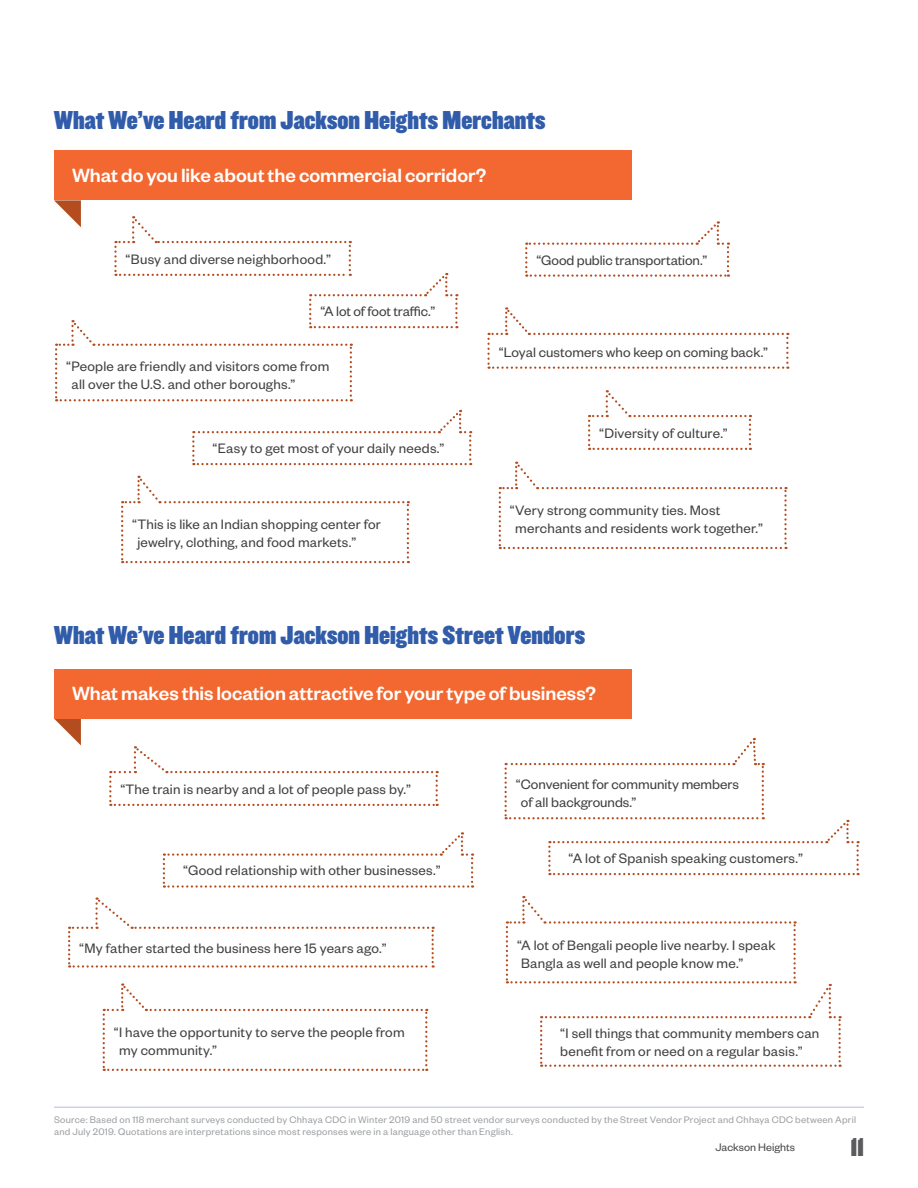
<style>
.page{position:relative;width:918px;height:1188px;background:#fff}
.page>*{position:absolute;margin:0;border:0;box-sizing:border-box;transform-origin:0 0}
.t1{font:27px "Knockout HTF90 Ultmt Welterwt";letter-spacing:.005em;color:#315caa}
.t2{font:27px "Knockout HTF90 Ultmt Welterwt";color:#5b5b5e}
.Question_Box{font:500 21px "Founders Grotesk";color:#fff}
.t3{font:15px/18px "Founders Grotesk";letter-spacing:.015em;color:#413f41}
.t4{font:15px "Founders Grotesk";letter-spacing:-.005em;color:#413f41}
.t5{font:15px "Founders Grotesk";letter-spacing:-.01em;color:#413f41}
.t6{font:12px "Founders Grotesk";color:#464748}
.BList___10_5_Alterna{font:10.5px/12px "Founders Grotesk";letter-spacing:.025em;color:#9d9fa2}
</style>
<div class="page">
<svg style="left:487px;top:307px;width:302px;height:62px"></svg>
<svg style="left:588px;top:390px;width:163px;height:60px"></svg>
<svg style="left:54px;top:200px;width:404px;height:201px"></svg>
<div style="left:54px;top:150px;width:577px;height:50px;background:#f26830"></div>
<svg style="left:525px;top:221px;width:204px;height:56px"></svg>
<svg style="left:192px;top:410px;width:279px;height:55px"></svg>
<svg style="left:499px;top:461px;width:288px;height:88px"></svg>
<svg style="left:121px;top:475px;width:288px;height:88px"></svg>
<svg style="left:505px;top:738px;width:354px;height:137px"></svg>
<svg style="left:54px;top:719px;width:27px;height:26px"></svg>
<div style="left:54px;top:669px;width:577px;height:50px;background:#f26830"></div>
<hr style="left:54px;top:1107px;width:810px;height:1px;background:#b7bdde">
<svg style="left:109px;top:746px;width:329px;height:60px"></svg>
<svg style="left:68px;top:897px;width:366px;height:71px"></svg>
<svg style="left:103px;top:983px;width:324px;height:88px"></svg>
<svg style="left:506px;top:896px;width:335px;height:171px"></svg>
<svg style="left:163px;top:832px;width:310px;height:56px"></svg>
<p class="t1" style="left:54px;top:106px;width:493px">What We’ve Heard from Jackson Heights Merchants</p>
<p class="Question_Box" style="left:72px;top:162px;width:416px">What do you like about the commercial corridor?</p>
<p class="t3" style="left:126px;top:249px;width:207px">“Busy and diverse neighborhood.”</p>
<p class="t5" style="left:320px;top:302px;width:116px">“A lot of foot traffic.”</p>
<p class="t3" style="left:72px;top:356px;width:259px;text-indent:-5px">“People are friendly and visitors come from all over the U.S. and other boroughs.”</p>
<p class="t3" style="left:212px;top:439px;width:233px">“Easy to get most of your daily needs.”</p>
<p class="t3" style="left:137px;top:515px;width:245px;text-indent:-5px">“This is like an Indian shopping center for jewelry, clothing, and food markets.”</p>
<p class="t4" style="left:536px;top:251px;width:172px">“Good public transportation.”</p>
<p class="t3" style="left:499px;top:342px;width:271px">“Loyal customers who keep on coming back.”</p>
<p class="t3" style="left:599px;top:423px;width:130px">“Diversity of culture.”</p>
<p class="t3" style="left:515px;top:501px;width:249px;text-indent:-5px">“Very strong community ties. Most merchants and residents work together.”</p>
<h2 class="t1" style="left:54px;top:621px;width:533px">What We’ve Heard from Jackson Heights Street Vendors</h2>
<p class="Question_Box" style="left:72px;top:680px;width:526px">What makes this location attractive for your type of business?</p>
<p class="t3" style="left:120px;top:779px;width:292px">“The train is nearby and a lot of people pass by.”</p>
<p class="t3" style="left:183px;top:861px;width:259px">“Good relationship with other businesses.”</p>
<p class="t3" style="left:521px;top:774px;width:220px;text-indent:-5px">“Convenient for community members of all backgrounds.”</p>
<p class="t3" style="left:569px;top:849px;width:236px">“A lot of Spanish speaking customers.”</p>
<p class="t3" style="left:79px;top:938px;width:309px">“My father started the business here 15 years ago.”</p>
<p class="t3" style="left:517px;top:935px;width:260px">“A lot of Bengali people live nearby. I speak<br>Bangla as well and people know me.”</p>
<p class="t3" style="left:119px;top:1023px;width:287px;text-indent:-5px">“I have the opportunity to serve the people from my community.”</p>
<p class="t3" style="left:560px;top:1023px;width:261px">“I sell things that community members can benefit from or need on a regular basis.”</p>
<p class="BList___10_5_Alterna" style="left:54px;top:1113px;width:804px">Source: Based on 118 merchant surveys conducted by Chhaya CDC in Winter 2019 and 50 street vendor surveys conducted by the Street Vendor Project and Chhaya CDC between April and July 2019. Quotations are interpretations since most responses were in a language other than English.</p>
<h1 class="t2" style="left:850px;top:1133px;width:15px">11</h1>
<p class="t6" style="left:716px;top:1140px;width:81px">Jackson Heights</p>
</div>
